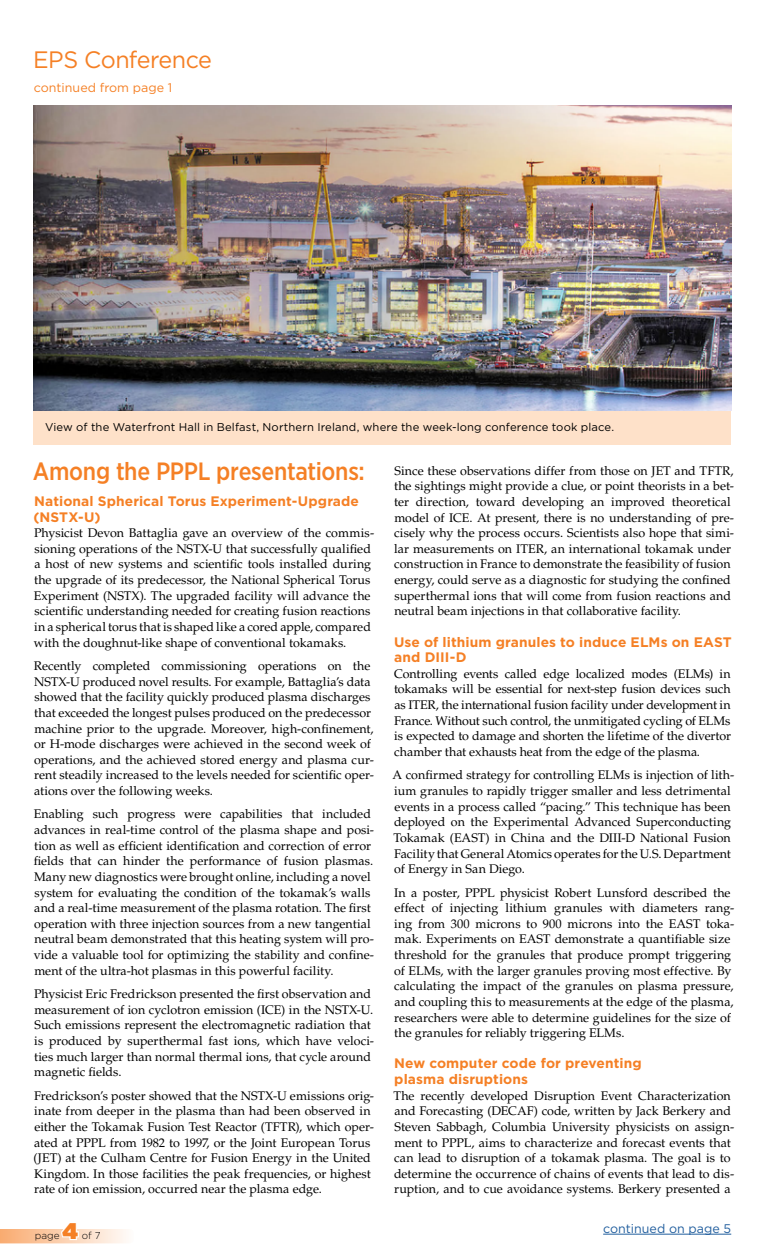
<style>
.page{position:relative;width:765px;height:1260px;background:#fff}
.page>*{position:absolute;margin:0;border:0;box-sizing:border-box;transform-origin:0 0}
.t1{font:500 25px "Gotham Narrow";letter-spacing:-.01em;color:#f58025}
.t2{font:23.75px "Gotham";letter-spacing:-.025em;color:#f58025}
.t3{font:900 22.5px "Gotham";color:#f58025}
.t4{font:700 13.75px/15.6px "Gotham";letter-spacing:.01em;color:#f58025}
.t5{font:12.5px/15.6px "Palatino LT Std";color:#000}
.t6{font:12.5px "Gotham";color:#f58025}
.t7{font:12.5px "Gotham";color:#215e9e}
.t8{font:11.25px "Gotham";letter-spacing:.01em;color:#000}
.t9{font:300 10px "Gotham";color:#000}
</style>
<div class="page">
<img style="left:34px;top:106px;width:697px;height:305px">
<hr style="left:603px;top:1234px;width:128px;height:1px;background:#215e9e">
<div style="left:34px;top:411px;width:697px;height:34px;background:#fee1c9"></div>
<svg style="left:0;top:1229px;width:126px;height:14px;background:#fbd4b6"></svg>
<h2 class="t2" style="left:33px;top:45px;width:180px">EPS Conference</h2>
<p class="t6" style="left:34px;top:79px;width:140px">continued from page 1</p>
<p class="t8" style="left:45px;top:420px;width:571px">View of the Waterfront Hall in Belfast, Northern Ireland, where the week-long conference took place.</p>
<h1 class="t1" style="left:33px;top:455px;width:334px">Among the PPPL presentations:</h1>
<p class="t4" style="left:33px;top:493px;width:327px">National Spherical Torus Experiment-Upgrade (NSTX-U)</p>
<p class="t5" style="left:34px;top:525px;width:342px">Physicist Devon Battaglia gave an overview of the commis&shy;sioning operations of the NSTX-U that successfully qualified a host of new systems and scientific tools installed during the upgrade of its predecessor, the National Spherical Torus Experiment (NSTX). The upgraded facility will advance the scientific understanding needed for creating fusion reactions in a spherical torus that is shaped like a cored apple, compared with the doughnut-like shape of conventional tokamaks.</p>
<p class="t5" style="left:34px;top:658px;width:342px">Recently completed commissioning operations on the NSTX-U produced novel results. For example, Battaglia’s data showed that the facility quickly produced plasma discharges that exceeded the longest pulses produced on the predecessor machine prior to the upgrade. Moreover, high-confinement, or H-mode discharges were achieved in the second week of operations, and the achieved stored energy and plasma cur&shy;rent steadily increased to the levels needed for scientific oper&shy;ations over the following weeks.</p>
<p class="t5" style="left:34px;top:807px;width:342px">Enabling such progress were capabilities that included advances in real-time control of the plasma shape and posi&shy;tion as well as efficient identification and correction of error fields that can hinder the performance of fusion plasmas.<br>Many new diagnostics were brought online, including a novel system for evaluating the condition of the tokamak’s walls and a real-time measurement of the plasma rotation. The first operation with three injection sources from a new tangential neutral beam demonstrated that this heating system will pro&shy;vide a valuable tool for optimizing the stability and confine&shy;ment of the ultra-hot plasmas in this powerful facility.</p>
<p class="t5" style="left:34px;top:986px;width:342px">Physicist Eric Fredrickson presented the first observation and measurement of ion cyclotron emission (ICE) in the NSTX-U.<br>Such emissions represent the electromagnetic radiation that is produced by superthermal fast ions, which have veloci&shy;ties much larger than normal thermal ions, that cycle around magnetic fields.</p>
<p class="t5" style="left:34px;top:1088px;width:342px">Fredrickson’s poster showed that the NSTX-U emissions orig&shy;inate from deeper in the plasma than had been observed in either the Tokamak Fusion Test Reactor (TFTR), which oper&shy;ated at PPPL from 1982 to 1997, or the Joint European Torus (JET) at the Culham Centre for Fusion Energy in the United Kingdom. In those facilities the peak frequencies, or highest rate of ion emission, occurred near the plasma edge.</p>
<p class="t9" style="left:35px;top:1229px;width:26px">page</p>
<h3 class="t3" style="left:62px;top:1215px;width:17px">4</h3>
<p class="t9" style="left:82px;top:1229px;width:20px">of 7</p>
<p class="t5" style="left:394px;top:463px;width:342px">Since these observations differ from those on JET and TFTR, the sightings might provide a clue, or point theorists in a bet&shy;ter direction, toward developing an improved theoretical model of ICE. At present, there is no understanding of pre&shy;cisely why the process occurs. Scientists also hope that simi&shy;lar measurements on ITER, an international tokamak under construction in France to demonstrate the feasibility of fusion energy, could serve as a diagnostic for studying the confined superthermal ions that will come from fusion reactions and neutral beam injections in that collaborative facility.</p>
<p class="t4" style="left:394px;top:634px;width:339px">Use of lithium granules to induce ELMs on EAST and DIII-D</p>
<p class="t5" style="left:394px;top:666px;width:338px;text-align:justify">Controlling events called edge localized modes (ELMs) in tokamaks will be essential for next-step fusion devices such as ITER, the international fusion facility under development in France. Without such control, the unmitigated cycling of ELMs is expected to damage and shorten the lifetime of the divertor chamber that exhausts heat from the edge of the plasma.</p>
<p class="t5" style="left:393px;top:768px;width:343px">A confirmed strategy for controlling ELMs is injection of lith&shy;ium granules to rapidly trigger smaller and less detrimental events in a process called “pacing.” This technique has been deployed on the Experimental Advanced Superconducting Tokamak (EAST) in China and the DIII-D National Fusion Facility that General Atomics operates for the U.S. Department of Energy in San Diego.</p>
<p class="t5" style="left:394px;top:885px;width:342px">In a poster, PPPL physicist Robert Lunsford described the effect of injecting lithium granules with diameters rang&shy;ing from 300 microns to 900 microns into the EAST toka&shy;mak. Experiments on EAST demonstrate a quantifiable size threshold for the granules that produce prompt triggering of ELMs, with the larger granules proving most effective. By calculating the impact of the granules on plasma pressure, and coupling this to measurements at the edge of the plasma, researchers were able to determine guidelines for the size of the granules for reliably triggering ELMs.</p>
<p class="t4" style="left:394px;top:1056px;width:249px">New computer code for preventing plasma disruptions</p>
<p class="t5" style="left:393px;top:1088px;width:342px">The recently developed Disruption Event Characterization and Forecasting (DECAF) code, written by Jack Berkery and Steven Sabbagh, Columbia University physicists on assign&shy;ment to PPPL, aims to characterize and forecast events that can lead to disruption of a tokamak plasma. The goal is to determine the occurrence of chains of events that lead to dis&shy;ruption, and to cue avoidance systems. Berkery presented a</p>
<p class="t7" style="left:603px;top:1220px;width:130px">continued on page 5</p>
</div>
